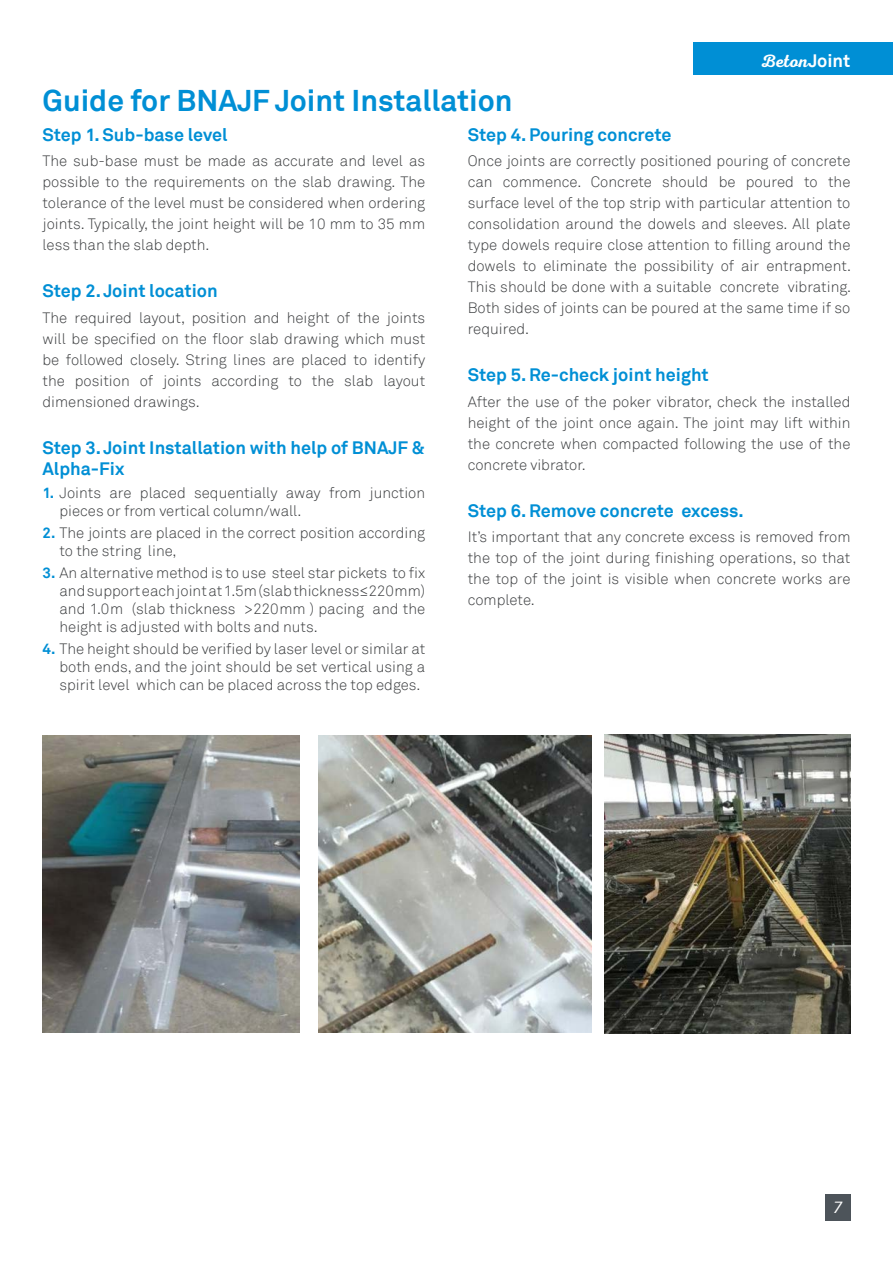
<style>
.page{position:relative;width:893px;height:1263px;background:#fff}
.page>*{position:absolute;margin:0;border:0;box-sizing:border-box;transform-origin:0 0}
.Heading_3_Primary{font:700 30px "Akkurat";color:#008fd5}
.t1{font:700 18px/21.6px "Akkurat";color:#008fd5}
.t2{font:600 18px "Nexa Script";color:#fff}
.t3{font:italic 16.5px "Akkurat";color:#fff}
.t4{font:300 15px/21px "Akkurat";color:#3b3d3f;text-align:justify}
.s1{font-family:"Akkurat";font-weight:700}
.s2{font-weight:700;color:#008fd5}
.s3{font-family:"IBM Plex Sans"}
</style>
<div class="page">
<hr style="left:0;top:43px;width:1px;height:32px;background:#008fd5">
<div style="left:693px;top:43px;width:200px;height:32px;background:#008fd5"></div>
<div style="left:825px;top:1194px;width:25px;height:26px;background:#4d545a"></div>
<img style="left:43px;top:735px;width:256px;height:297px">
<img style="left:319px;top:735px;width:272px;height:297px">
<img style="left:604px;top:734px;width:246px;height:299px">
<p class="t2" style="left:760px;top:50px;width:91px">Beton<span class="s1">Joint</span></p>
<p class="Heading_3_Primary" style="left:43px;top:81px;width:472px">Guide for BNAJF Joint Installation</p>
<p class="t1" style="left:43px;top:124px;width:187px">Step 1. Sub-base level</p>
<p class="t4" style="left:43px;top:151px;width:384px">The sub-base must be made as accurate and level as possible to the requirements on the slab drawing. The tolerance of the level must be considered when ordering joints. Typically, the joint height will be 10 mm to 35 mm less than the slab depth.</p>
<p class="t1" style="left:43px;top:280px;width:177px">Step 2. Joint location</p>
<p class="t4" style="left:43px;top:307px;width:384px">The required layout, position and height of the joints will be specified on the floor slab drawing which must be followed closely. String lines are placed to identify the position of joints according to the slab layout dimensioned drawings.</p>
<p class="t1" style="left:43px;top:437px;width:384px">Step 3. Joint Installation with help of BNAJF &amp;<br>Alpha-Fix</p>
<p class="t4" style="left:60px;top:484px;width:367px;line-height:18px;text-indent:-17px"><span class="s2">1.</span> Joints are placed sequentially away from junction pieces or from vertical column/wall.</p>
<p class="t4" style="left:60px;top:524px;width:367px;line-height:18px;text-indent:-17px"><span class="s2">2.</span> The joints are placed in the correct position according to the string line,</p>
<p class="t4" style="left:60px;top:564px;width:367px;line-height:18px;text-indent:-17px"><span class="s2">3.</span> An alternative method is to use steel star pickets to fix and support each joint at 1.5m (slab thickness<span class="s3">≤</span>220mm) and 1.0m (slab thickness <span class="s3">&gt;</span>220mm ) pacing and the height is adjusted with bolts and nuts.</p>
<p class="t4" style="left:60px;top:640px;width:367px;line-height:18px;text-indent:-17px"><span class="s2">4.</span> The height should be verified by laser level or similar at both ends, and the joint should be set vertical using a spirit level which can be placed across the top edges.</p>
<p class="t1" style="left:468px;top:124px;width:205px">Step 4. Pouring concrete</p>
<p class="t4" style="left:468px;top:151px;width:385px">Once joints are correctly positioned pouring of concrete can commence. Concrete should be poured to the surface level of the top strip with particular attention to consolidation around the dowels and sleeves. All plate type dowels require close attention to filling around the dowels to eliminate the possibility of air entrapment.<br>This should be done with a suitable concrete vibrating.<br>Both sides of joints can be poured at the same time if so required.</p>
<p class="t1" style="left:468px;top:364px;width:243px">Step 5. Re-check joint height</p>
<p class="t4" style="left:468px;top:391px;width:384px">After the use of the poker vibrator, check the installed height of the joint once again. The joint may lift within the concrete when compacted following the use of the concrete vibrator.</p>
<p class="t1" style="left:468px;top:500px;width:278px">Step 6. Remove concrete excess.</p>
<p class="t4" style="left:468px;top:527px;width:384px">It’s important that any concrete excess is removed from the top of the joint during finishing operations, so that the top of the joint is visible when concrete works are complete.</p>
<p class="t3" style="left:833px;top:1197px;width:11px">7</p>
</div>
